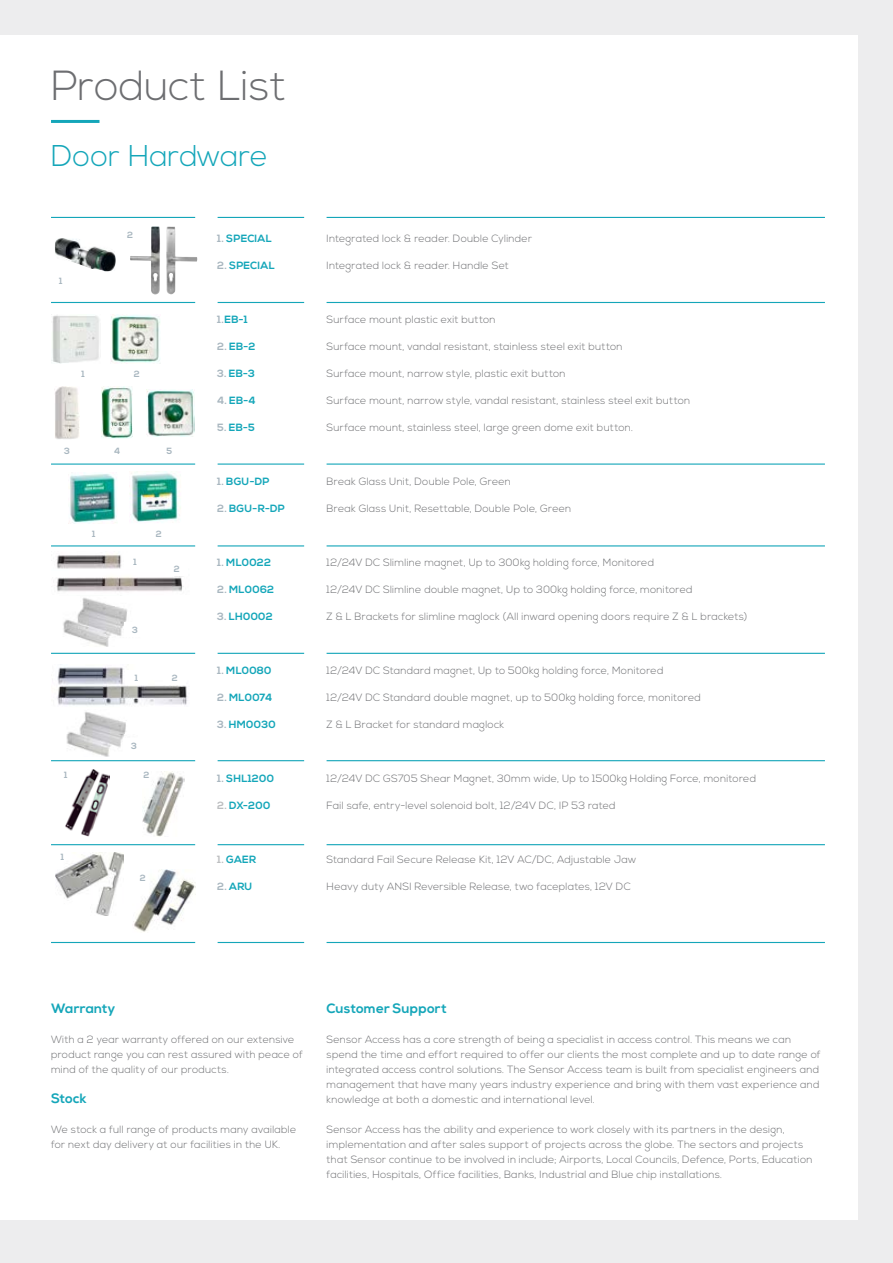
<style>
.page{position:relative;width:893px;height:1263px;background:#fff}
.page>*{position:absolute;margin:0;border:0;box-sizing:border-box;transform-origin:0 0}
.t1{font:300 42px "Nexa";color:#6d6e71}
.t2{font:300 30px "Nexa";color:#14a6b9}
.t3{font:700 13.5px "Nexa";letter-spacing:.01em;color:#14a6b9}
.t4{font:300 10.5px/15px "Nexa";letter-spacing:.02em;color:#6d6e71}
.t5{font:700 10.5px "Nexa";letter-spacing:.025em;color:#14a6b9}
.t6{font:700 9px "Nexa";color:#a8b6bf}
.s1{color:#a8b6bf}
.s2{color:#bcbec0}
</style>
<div class="page">
<img style="left:130px;top:226px;width:67px;height:68px">
<img style="left:146px;top:389px;width:49px;height:47px">
<img style="left:111px;top:314px;width:49px;height:49px">
<hr style="left:218px;top:217px;width:86px;height:1px;background:#14a6b9">
<hr style="left:218px;top:302px;width:86px;height:1px;background:#14a6b9">
<hr style="left:218px;top:463px;width:86px;height:2px;background:#14a6b9">
<hr style="left:218px;top:545px;width:86px;height:1px;background:#14a6b9">
<hr style="left:218px;top:653px;width:86px;height:1px;background:#14a6b9">
<hr style="left:218px;top:760px;width:86px;height:1px;background:#14a6b9">
<hr style="left:218px;top:844px;width:86px;height:1px;background:#14a6b9">
<hr style="left:218px;top:942px;width:86px;height:1px;background:#14a6b9">
<hr style="left:327px;top:217px;width:498px;height:1px;background:#14a6b9">
<hr style="left:327px;top:302px;width:498px;height:1px;background:#14a6b9">
<hr style="left:327px;top:463px;width:498px;height:2px;background:#14a6b9">
<hr style="left:327px;top:545px;width:498px;height:1px;background:#14a6b9">
<hr style="left:327px;top:653px;width:498px;height:1px;background:#14a6b9">
<hr style="left:327px;top:760px;width:498px;height:1px;background:#14a6b9">
<hr style="left:327px;top:844px;width:498px;height:1px;background:#14a6b9">
<hr style="left:327px;top:942px;width:498px;height:1px;background:#14a6b9">
<hr style="left:51px;top:217px;width:144px;height:1px;background:#14a6b9">
<hr style="left:51px;top:302px;width:144px;height:1px;background:#14a6b9">
<hr style="left:51px;top:463px;width:144px;height:2px;background:#14a6b9">
<hr style="left:51px;top:545px;width:144px;height:1px;background:#14a6b9">
<hr style="left:51px;top:653px;width:144px;height:1px;background:#14a6b9">
<hr style="left:51px;top:760px;width:144px;height:1px;background:#14a6b9">
<hr style="left:51px;top:844px;width:144px;height:1px;background:#14a6b9">
<hr style="left:51px;top:942px;width:144px;height:1px;background:#14a6b9">
<hr style="left:51px;top:120px;width:48px;height:3px;background:#14a6b9">
<img style="left:70px;top:472px;width:47px;height:51px">
<img style="left:130px;top:471px;width:51px;height:51px">
<img style="left:143px;top:771px;width:41px;height:65px">
<img style="left:51px;top:314px;width:49px;height:49px">
<img style="left:55px;top:386px;width:25px;height:53px">
<img style="left:65px;top:769px;width:45px;height:67px">
<img style="left:56px;top:853px;width:67px;height:63px">
<img style="left:55px;top:238px;width:61px;height:33px">
<img style="left:102px;top:386px;width:31px;height:52px">
<img style="left:133px;top:870px;width:62px;height:62px">
<img style="left:56px;top:554px;width:128px;height:38px">
<div style="left:124px;top:555px;width:22px;height:14px;background:#fff"></div>
<div style="left:166px;top:562px;width:22px;height:14px;background:#fff"></div>
<img style="left:63px;top:598px;width:64px;height:49px">
<div style="left:124px;top:622px;width:22px;height:14px;background:#fff"></div>
<img style="left:57px;top:667px;width:131px;height:39px">
<div style="left:126px;top:670px;width:22px;height:14px;background:#fff"></div>
<div style="left:163px;top:670px;width:23px;height:14px;background:#fff"></div>
<img style="left:66px;top:712px;width:60px;height:45px">
<div style="left:123px;top:738px;width:22px;height:14px;background:#fff"></div>
<div style="left:0;top:0;width:893px;height:34px;background:#ededee"></div>
<div style="left:0;top:1220px;width:893px;height:43px;background:#ededee"></div>
<div style="left:859px;top:0;width:34px;height:1263px;background:#ededee"></div>
<h1 class="t1" style="left:51px;top:61px;width:237px">Product List</h1>
<h2 class="t2" style="left:51px;top:138px;width:218px">Door Hardware</h2>
<p class="t6" style="left:59px;top:275px;width:5px">1</p>
<p class="t6" style="left:127px;top:230px;width:7px">2</p>
<p class="t6" style="left:82px;top:368px;width:5px">1</p>
<p class="t6" style="left:134px;top:368px;width:7px">2</p>
<p class="t6" style="left:64px;top:445px;width:7px">3</p>
<p class="t6" style="left:114px;top:445px;width:8px">4</p>
<p class="t6" style="left:166px;top:445px;width:7px">5</p>
<p class="t6" style="left:92px;top:529px;width:5px">1</p>
<p class="t6" style="left:156px;top:529px;width:7px">2</p>
<p class="t6" style="left:133px;top:557px;width:5px">1</p>
<p class="t6" style="left:174px;top:564px;width:7px">2</p>
<p class="t6" style="left:132px;top:624px;width:7px">3</p>
<p class="t6" style="left:135px;top:672px;width:5px">1</p>
<p class="t6" style="left:172px;top:672px;width:7px">2</p>
<p class="t6" style="left:64px;top:769px;width:5px">1</p>
<p class="t6" style="left:61px;top:851px;width:5px">1</p>
<p class="t6" style="left:131px;top:740px;width:7px">3</p>
<p class="t6" style="left:143px;top:769px;width:7px">2</p>
<p class="t6" style="left:140px;top:873px;width:7px">2</p>
<p class="t5" style="left:217px;top:232px;width:56px"><span class="s1">1.</span> SPECIAL</p>
<p class="t5" style="left:217px;top:259px;width:59px"><span class="s1">2.</span> SPECIAL</p>
<p class="t5" style="left:217px;top:313px;width:32px"><span class="s1">1.</span>EB-1</p>
<p class="t5" style="left:217px;top:340px;width:40px"><span class="s1">2.</span> EB-2</p>
<p class="t5" style="left:217px;top:367px;width:39px"><span class="s1">3.</span> EB-3</p>
<p class="t5" style="left:217px;top:394px;width:40px"><span class="s1">4.</span> EB-4</p>
<p class="t5" style="left:217px;top:421px;width:39px"><span class="s1">5.</span> EB-5</p>
<p class="t5" style="left:217px;top:475px;width:54px"><span class="s1">1.</span> BGU-DP</p>
<p class="t5" style="left:217px;top:502px;width:69px"><span class="s1">2.</span> BGU-R-DP</p>
<p class="t5" style="left:217px;top:556px;width:55px"><span class="s1">1.</span> ML0022</p>
<p class="t5" style="left:217px;top:583px;width:58px"><span class="s1">2.</span> ML0062</p>
<p class="t5" style="left:217px;top:610px;width:57px"><span class="s1">3.</span> LH0002</p>
<p class="t5" style="left:217px;top:664px;width:56px"><span class="s1">1.</span> ML0080</p>
<p class="t5" style="left:217px;top:691px;width:56px"><span class="s1">2.</span> ML0074</p>
<p class="t5" style="left:217px;top:718px;width:60px"><span class="s1">3.</span> HM0030</p>
<p class="t5" style="left:217px;top:772px;width:58px"><span class="s1">1.</span> SHL1200</p>
<p class="t5" style="left:217px;top:799px;width:55px"><span class="s2">2.</span> DX-200</p>
<p class="t5" style="left:217px;top:853px;width:41px"><span class="s2">1.</span> GAER</p>
<p class="t5" style="left:217px;top:880px;width:37px"><span class="s1">2.</span> ARU</p>
<p class="t4" style="left:327px;top:231px;width:207px">Integrated lock &amp; reader. Double Cylinder</p>
<p class="t4" style="left:327px;top:258px;width:184px">Integrated lock &amp; reader. Handle Set</p>
<p class="t4" style="left:327px;top:312px;width:171px">Surface mount plastic exit button</p>
<p class="t4" style="left:327px;top:339px;width:297px">Surface mount, vandal resistant, stainless steel exit button</p>
<p class="t4" style="left:327px;top:366px;width:241px">Surface mount, narrow style, plastic exit button</p>
<p class="t4" style="left:327px;top:393px;width:365px">Surface mount, narrow style, vandal resistant, stainless steel exit button</p>
<p class="t4" style="left:327px;top:420px;width:308px">Surface mount, stainless steel, large green dome exit button.</p>
<p class="t4" style="left:327px;top:474px;width:186px">Break Glass Unit, Double Pole, Green</p>
<p class="t4" style="left:327px;top:501px;width:246px">Break Glass Unit, Resettable, Double Pole, Green</p>
<p class="t4" style="left:327px;top:555px;width:329px">12/24V DC Slimline magnet, Up to 300kg holding force, Monitored</p>
<p class="t4" style="left:327px;top:582px;width:368px">12/24V DC Slimline double magnet, Up to 300kg holding force, monitored</p>
<p class="t4" style="left:327px;top:609px;width:422px">Z &amp; L Brackets for slimline maglock (All inward opening doors require Z &amp; L brackets)</p>
<p class="t4" style="left:327px;top:663px;width:338px">12/24V DC Standard magnet, Up to 500kg holding force, Monitored</p>
<p class="t4" style="left:327px;top:690px;width:376px">12/24V DC Standard double magnet, up to 500kg holding force, monitored</p>
<p class="t4" style="left:327px;top:717px;width:179px">Z &amp; L Bracket for standard maglock</p>
<p class="t4" style="left:327px;top:771px;width:431px">12/24V DC GS705 Shear Magnet, 30mm wide, Up to 1500kg Holding Force, monitored</p>
<p class="t4" style="left:327px;top:798px;width:291px">Fail safe, entry-level solenoid bolt, 12/24V DC, IP 53 rated</p>
<p class="t4" style="left:327px;top:852px;width:311px">Standard Fail Secure Release Kit, 12V AC/DC, Adjustable Jaw</p>
<p class="t4" style="left:327px;top:879px;width:306px">Heavy duty ANSI Reversible Release, two faceplates, 12V DC</p>
<p class="t3" style="left:51px;top:1000px;width:66px">Warranty</p>
<p class="t4" style="left:51px;top:1032px;width:253px">With a 2 year warranty offered on our extensive product range you can rest assured with peace of mind of the quality of our products.</p>
<p class="t3" style="left:51px;top:1090px;width:37px">Stock</p>
<p class="t4" style="left:51px;top:1122px;width:247px">We stock a full range of products many available for next day delivery at our facilities in the UK.</p>
<p class="t3" style="left:327px;top:1000px;width:122px">Customer Support</p>
<p class="t4" style="left:327px;top:1032px;width:496px">Sensor Access has a core strength of being a specialist in access control. This means we can spend the time and effort required to offer our clients the most complete and up to date range of integrated access control solutions. The Sensor Access team is built from specialist engineers and management that have many years industry experience and bring with them vast experience and knowledge at both a domestic and international level.</p>
<p class="t4" style="left:327px;top:1122px;width:487px">Sensor Access has the ability and experience to work closely with its partners in the design, implementation and after sales support of projects across the globe. The sectors and projects that Sensor continue to be involved in include; Airports, Local Councils, Defence, Ports, Education facilities, Hospitals, Office facilities, Banks, Industrial and Blue chip installations.</p>
</div>
